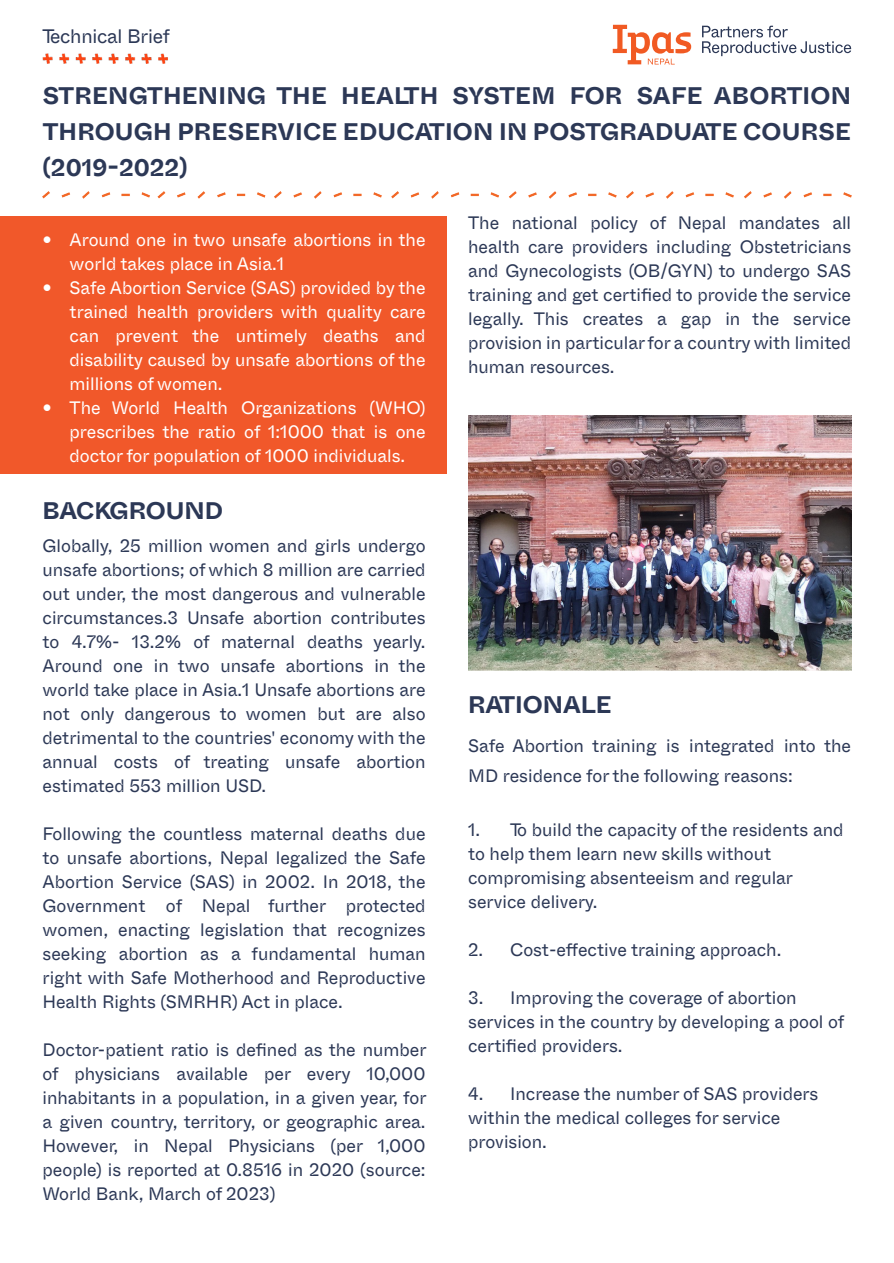
<style>
.page{position:relative;width:894px;height:1263px;background:#fff}
.page>*{position:absolute;margin:0;border:0;box-sizing:border-box;transform-origin:0 0}
.t1{font:700 24px/36px "Whyte Inktrap";color:#2c3856;text-align:justify}
.t2{font:19.5px "Whyte Inktrap";letter-spacing:-.01em;color:#2c3856}
.t3{font:18px/24px "Whyte Inktrap";color:#2c3856;text-align:justify}
.t4{font:18px/24px "Whyte Inktrap";color:#fff;text-align:justify}
</style>
<div class="page">
<svg style="left:612px;top:25px;width:79px;height:40px"></svg>
<svg style="left:702px;top:26px;width:148px;height:30px"></svg>
<img style="left:468px;top:416px;width:382px;height:255px">
<div style="left:0;top:216px;width:446px;height:258px;background:#f1582a"></div>
<img style="left:42px;top:53px;width:126px;height:11px">
<img style="left:43px;top:191px;width:807px;height:8px">
<p class="t2" style="left:43px;top:24px;width:129px">Technical Brief</p>
<h1 class="t1" style="left:43px;top:77px;width:809px">STRENGTHENING THE HEALTH SYSTEM FOR SAFE ABORTION THROUGH PRESERVICE EDUCATION IN POSTGRADUATE COURSE (2019-2022)</h1>
<p class="t4" style="left:70px;top:227px;width:357px;text-indent:-27px">• Around one in two unsafe abortions in the world takes place in Asia.1</p>
<p class="t4" style="left:70px;top:275px;width:357px;text-indent:-27px">• Safe Abortion Service (SAS) provided by the trained health providers with quality care can prevent the untimely deaths and disability caused by unsafe abortions of the millions of women.</p>
<p class="t4" style="left:70px;top:395px;width:357px;text-indent:-27px">• The World Health Organizations (WHO) prescribes the ratio of 1:1000 that is one doctor for population of 1000 individuals.</p>
<h1 class="t1" style="left:43px;top:492px;width:182px">BACKGROUND</h1>
<p class="t3" style="left:43px;top:533px;width:384px">Globally, 25 million women and girls undergo unsafe abortions; of which 8 million are carried out under, the most dangerous and vulnerable circumstances.3 Unsafe abortion contributes to 4.7%- 13.2% of maternal deaths yearly.<br>Around one in two unsafe abortions in the world take place in Asia.1 Unsafe abortions are not only dangerous to women but are also detrimental to the countries' economy with the annual costs of treating unsafe abortion estimated 553 million USD.</p>
<p class="t3" style="left:43px;top:821px;width:384px">Following the countless maternal deaths due to unsafe abortions, Nepal legalized the Safe Abortion Service (SAS) in 2002. In 2018, the Government of Nepal further protected women, enacting legislation that recognizes seeking abortion as a fundamental human right with Safe Motherhood and Reproductive Health Rights (SMRHR) Act in place.</p>
<p class="t3" style="left:43px;top:1037px;width:385px">Doctor-patient ratio is defined as the number of physicians available per every 10,000 inhabitants in a population, in a given year, for a given country, territory, or geographic area.<br>However, in Nepal Physicians (per 1,000 people) is reported at 0.8516 in 2020 (source:<br>World Bank, March of 2023)</p>
<p class="t3" style="left:468px;top:210px;width:384px">The national policy of Nepal mandates all health care providers including Obstetricians and Gynecologists (OB/GYN) to undergo SAS training and get certified to provide the service legally. This creates a gap in the service provision in particular for a country with limited human resources.</p>
<h1 class="t1" style="left:468px;top:687px;width:145px">RATIONALE</h1>
<p class="t3" style="left:468px;top:731px;width:384px;line-height:30px">Safe Abortion training is integrated into the<br>MD residence for the following reasons:</p>
<p class="t3" style="left:468px;top:818px;width:377px;text-align:left">1. To build the capacity of the residents and to help them learn new skills without compromising absenteeism and regular service delivery.</p>
<p class="t3" style="left:468px;top:938px;width:314px">2. Cost-effective training approach.</p>
<p class="t3" style="left:468px;top:986px;width:377px;text-align:left">3. Improving the coverage of abortion services in the country by developing a pool of certified providers.</p>
<p class="t3" style="left:468px;top:1082px;width:351px;text-align:left">4. Increase the number of SAS providers within the medical colleges for service provision.</p>
</div>
